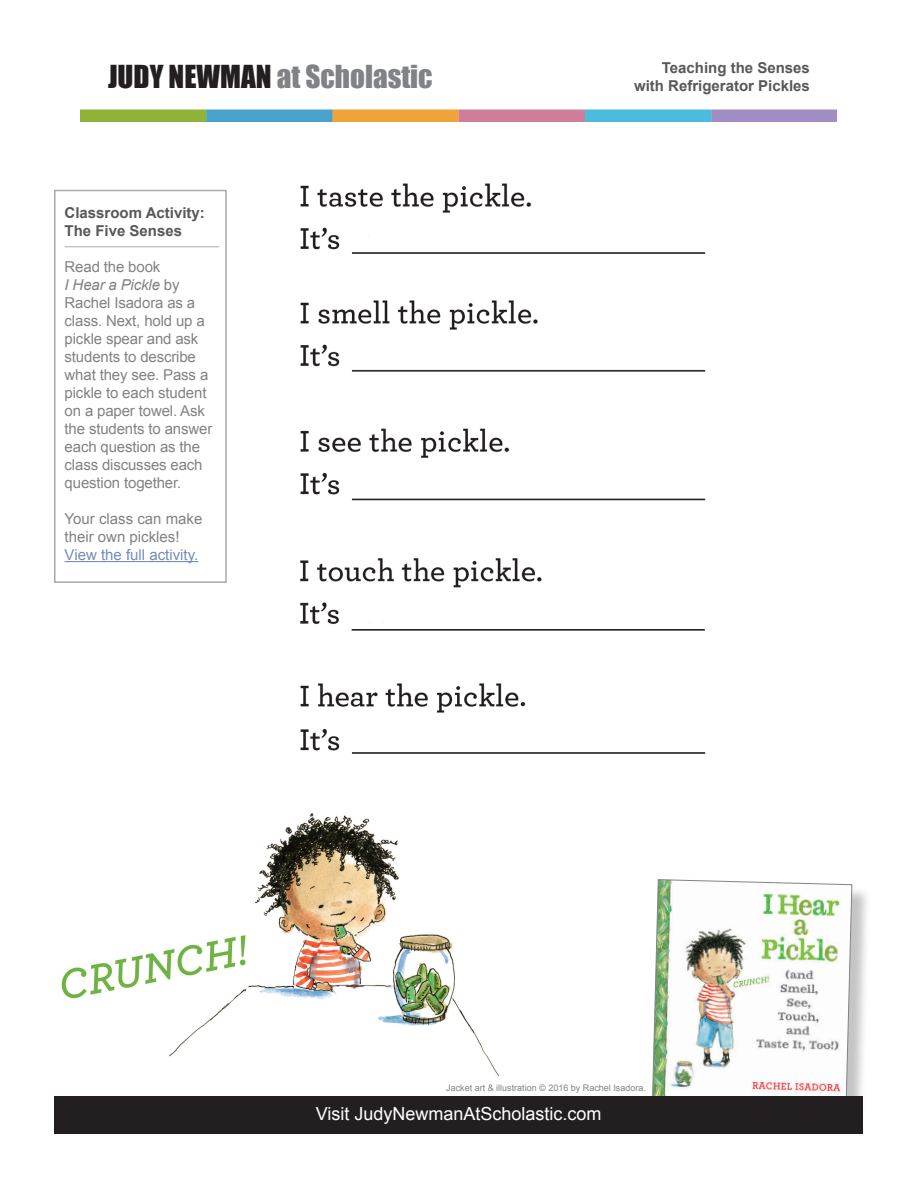
<style>
.page{position:relative;width:918px;height:1188px;background:#fff}
.page>*{position:absolute;margin:0;border:0;box-sizing:border-box;transform-origin:0 0}
.t1{font:29.1px "Impact";color:#808285}
.t2{font:18px "Arial";color:#fff}
.t3{font:15px/18px "Arial";letter-spacing:-.01em;color:#808285}
.t4{font:700 15px/18px "Arial";color:#57585a}
.t5{font:9px "Arial";color:#808285}
.s1{color:#231f20}
.s2{font-style:italic}
.s3{color:#738cbd}
</style>
<div class="page">
<img style="left:81px;top:109px;width:756px;height:13px">
<img style="left:300px;top:183px;width:406px;height:571px">
<div style="left:54px;top:190px;width:173px;height:393px;border:2px solid #a8a9ad"></div>
<div style="left:655px;top:882px;width:216px;height:245px;background:#231f20;opacity:.26"></div>
<img style="left:652px;top:879px;width:201px;height:217px">
<hr style="left:65px;top:561px;width:133px;height:1px;background:#738cbd">
<img style="left:61px;top:813px;width:438px;height:264px">
<div style="left:55px;top:1096px;width:808px;height:37px;background:#231f20"></div>
<hr style="left:65px;top:246px;width:154px;height:1px;background:#a8a9ad">
<p class="t1" style="left:108px;top:54px;width:326px"><span class="s1">JUDY NEWMAN</span> at Scholastic</p>
<p class="t4" style="left:65px;top:204px;width:142px">Classroom Activity:<br>The Five Senses</p>
<p class="t3" style="left:65px;top:258px;width:149px">Read the book<br><span class="s2">I Hear a Pickle</span> by<br>Rachel Isadora as a class. Next, hold up a pickle spear and ask students to describe what they see. Pass a pickle to each student on a paper towel. Ask the students to answer each question as the class discusses each question together.</p>
<p class="t3" style="left:65px;top:510px;width:139px">Your class can make their own pickles!<br><span class="s3">View the full activity.</span></p>
<p class="t4" style="left:634px;top:59px;width:177px;text-align:right">Teaching the Senses with Refrigerator Pickles</p>
<p class="t5" style="left:446px;top:1082px;width:201px">Jacket art &amp; illustration © 2016 by Rachel Isadora.</p>
<p class="t2" style="left:316px;top:1102px;width:287px">Visit JudyNewmanAtScholastic.com</p>
</div>
